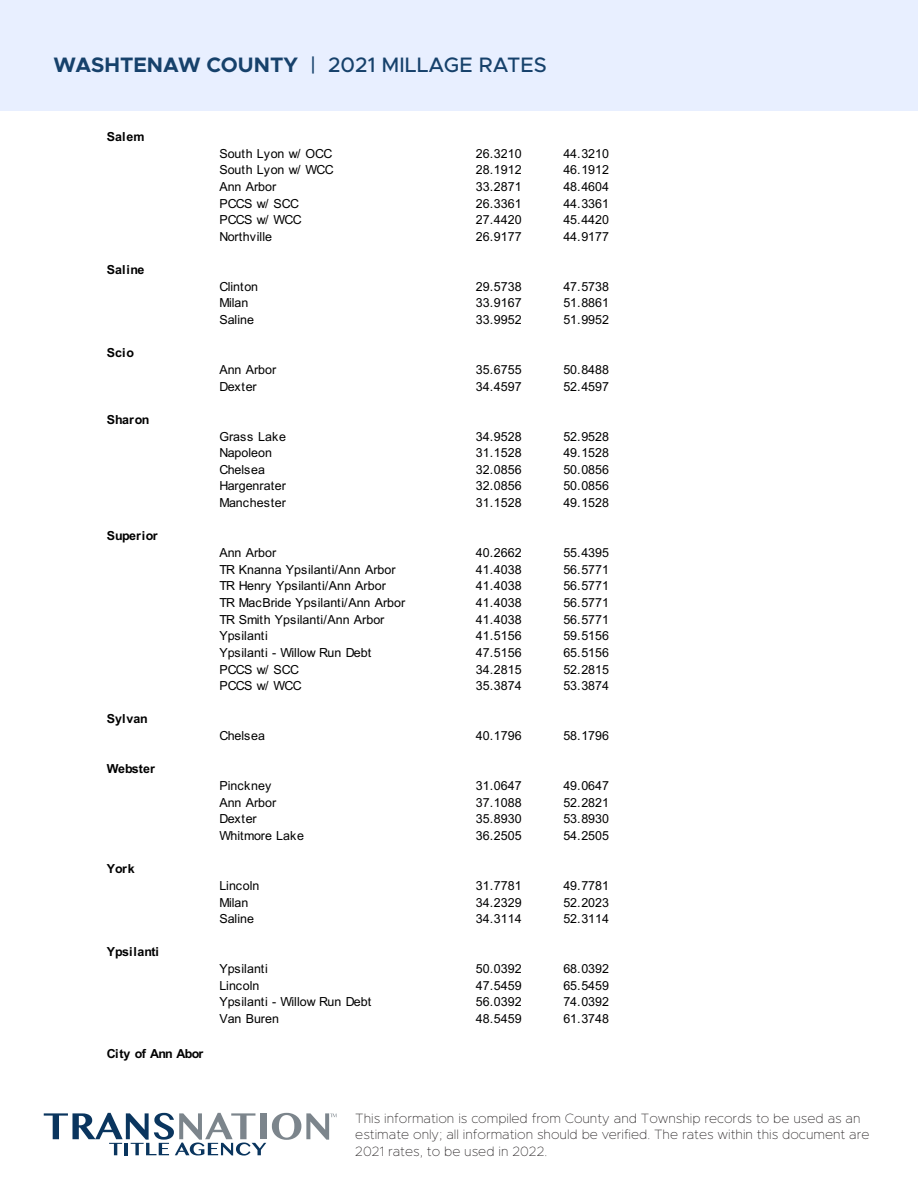
<style>
.page{position:relative;width:918px;height:1188px;background:#fff}
.page>*{position:absolute;margin:0;border:0;box-sizing:border-box;transform-origin:0 0}
.t1{font:500 21px "Metropolis";color:#16416b}
.t2{font:100 13.5px/16.2px "Metropolis";color:#231f20}
.t3{font:12.45px "Arial";color:#000}
.t4{font:700 12.45px "Arial";color:#000}
.t5{font:700 12.45px "Arial";letter-spacing:-.055em;color:#000}
.s1{font-weight:700}
</style>
<div class="page">
<div style="left:0;top:0;width:918px;height:110px;background:#e8efff"></div>
<div style="left:260px;top:1113px;width:7px;height:26px;background:#7c858c"></div>
<svg style="left:44px;top:1113px;width:222px;height:43px"></svg>
<svg style="left:272px;top:1113px;width:64px;height:27px"></svg>
<p class="t1" style="left:54px;top:51px;width:495px"><span class="s1">WASHTENAW COUNTY</span> | 2021 MILLAGE RATES</p>
<p class="t4" style="left:107px;top:128px;width:39px">Salem</p>
<p class="t4" style="left:107px;top:261px;width:39px">Saline</p>
<p class="t4" style="left:107px;top:344px;width:29px">Scio</p>
<p class="t4" style="left:107px;top:411px;width:44px">Sharon</p>
<p class="t4" style="left:107px;top:527px;width:52px">Superior</p>
<p class="t4" style="left:107px;top:710px;width:42px">Sylvan</p>
<p class="t4" style="left:107px;top:760px;width:49px">Webster</p>
<p class="t4" style="left:107px;top:860px;width:29px">York</p>
<p class="t4" style="left:107px;top:943px;width:54px">Ypsilanti</p>
<p class="t5" style="left:107px;top:1045px;width:98px">City of Ann Abor</p>
<p class="t3" style="left:219px;top:145px;width:115px">South Lyon w/ OCC</p>
<p class="t3" style="left:476px;top:145px;width:47px">26.3210</p>
<p class="t3" style="left:563px;top:145px;width:47px">44.3210</p>
<p class="t3" style="left:219px;top:161px;width:116px">South Lyon w/ WCC</p>
<p class="t3" style="left:476px;top:161px;width:47px">28.1912</p>
<p class="t3" style="left:563px;top:161px;width:47px">46.1912</p>
<p class="t3" style="left:219px;top:178px;width:58px">Ann Arbor</p>
<p class="t3" style="left:476px;top:178px;width:47px">33.2871</p>
<p class="t3" style="left:563px;top:178px;width:47px">48.4604</p>
<p class="t3" style="left:219px;top:195px;width:81px">PCCS w/ SCC</p>
<p class="t3" style="left:476px;top:195px;width:47px">26.3361</p>
<p class="t3" style="left:563px;top:195px;width:47px">44.3361</p>
<p class="t3" style="left:219px;top:211px;width:84px">PCCS w/ WCC</p>
<p class="t3" style="left:476px;top:211px;width:47px">27.4420</p>
<p class="t3" style="left:563px;top:211px;width:47px">45.4420</p>
<p class="t3" style="left:219px;top:228px;width:54px">Northville</p>
<p class="t3" style="left:476px;top:228px;width:47px">26.9177</p>
<p class="t3" style="left:563px;top:228px;width:47px">44.9177</p>
<p class="t3" style="left:219px;top:278px;width:40px">Clinton</p>
<p class="t3" style="left:476px;top:278px;width:47px">29.5738</p>
<p class="t3" style="left:563px;top:278px;width:47px">47.5738</p>
<p class="t3" style="left:219px;top:294px;width:31px">Milan</p>
<p class="t3" style="left:476px;top:294px;width:47px">33.9167</p>
<p class="t3" style="left:563px;top:294px;width:47px">51.8861</p>
<p class="t3" style="left:219px;top:311px;width:36px">Saline</p>
<p class="t3" style="left:476px;top:311px;width:47px">33.9952</p>
<p class="t3" style="left:563px;top:311px;width:47px">51.9952</p>
<p class="t3" style="left:219px;top:361px;width:58px">Ann Arbor</p>
<p class="t3" style="left:476px;top:361px;width:47px">35.6755</p>
<p class="t3" style="left:563px;top:361px;width:47px">50.8488</p>
<p class="t3" style="left:219px;top:378px;width:39px">Dexter</p>
<p class="t3" style="left:476px;top:378px;width:47px">34.4597</p>
<p class="t3" style="left:563px;top:378px;width:47px">52.4597</p>
<p class="t3" style="left:219px;top:428px;width:68px">Grass Lake</p>
<p class="t3" style="left:476px;top:428px;width:47px">34.9528</p>
<p class="t3" style="left:563px;top:428px;width:47px">52.9528</p>
<p class="t3" style="left:219px;top:444px;width:54px">Napoleon</p>
<p class="t3" style="left:476px;top:444px;width:47px">31.1528</p>
<p class="t3" style="left:563px;top:444px;width:47px">49.1528</p>
<p class="t3" style="left:219px;top:461px;width:47px">Chelsea</p>
<p class="t3" style="left:476px;top:461px;width:47px">32.0856</p>
<p class="t3" style="left:563px;top:461px;width:47px">50.0856</p>
<p class="t3" style="left:219px;top:478px;width:68px">Hargenrater</p>
<p class="t3" style="left:476px;top:478px;width:47px">32.0856</p>
<p class="t3" style="left:563px;top:478px;width:47px">50.0856</p>
<p class="t3" style="left:219px;top:494px;width:68px">Manchester</p>
<p class="t3" style="left:476px;top:494px;width:47px">31.1528</p>
<p class="t3" style="left:563px;top:494px;width:47px">49.1528</p>
<p class="t3" style="left:219px;top:544px;width:58px">Ann Arbor</p>
<p class="t3" style="left:476px;top:544px;width:47px">40.2662</p>
<p class="t3" style="left:563px;top:544px;width:47px">55.4395</p>
<p class="t3" style="left:219px;top:561px;width:178px">TR Knanna Ypsilanti/Ann Arbor</p>
<p class="t3" style="left:476px;top:561px;width:47px">41.4038</p>
<p class="t3" style="left:563px;top:561px;width:47px">56.5771</p>
<p class="t3" style="left:219px;top:577px;width:168px">TR Henry Ypsilanti/Ann Arbor</p>
<p class="t3" style="left:476px;top:577px;width:47px">41.4038</p>
<p class="t3" style="left:563px;top:577px;width:47px">56.5771</p>
<p class="t3" style="left:219px;top:594px;width:187px">TR MacBride Ypsilanti/Ann Arbor</p>
<p class="t3" style="left:476px;top:594px;width:47px">41.4038</p>
<p class="t3" style="left:563px;top:594px;width:47px">56.5771</p>
<p class="t3" style="left:219px;top:611px;width:167px">TR Smith Ypsilanti/Ann Arbor</p>
<p class="t3" style="left:476px;top:611px;width:47px">41.4038</p>
<p class="t3" style="left:563px;top:611px;width:47px">56.5771</p>
<p class="t3" style="left:219px;top:627px;width:50px">Ypsilanti</p>
<p class="t3" style="left:476px;top:627px;width:47px">41.5156</p>
<p class="t3" style="left:563px;top:627px;width:47px">59.5156</p>
<p class="t3" style="left:219px;top:644px;width:153px">Ypsilanti - Willow Run Debt</p>
<p class="t3" style="left:476px;top:644px;width:47px">47.5156</p>
<p class="t3" style="left:563px;top:644px;width:47px">65.5156</p>
<p class="t3" style="left:219px;top:661px;width:81px">PCCS w/ SCC</p>
<p class="t3" style="left:476px;top:661px;width:47px">34.2815</p>
<p class="t3" style="left:563px;top:661px;width:47px">52.2815</p>
<p class="t3" style="left:219px;top:677px;width:84px">PCCS w/ WCC</p>
<p class="t3" style="left:476px;top:677px;width:47px">35.3874</p>
<p class="t3" style="left:563px;top:677px;width:47px">53.3874</p>
<p class="t3" style="left:219px;top:727px;width:47px">Chelsea</p>
<p class="t3" style="left:476px;top:727px;width:47px">40.1796</p>
<p class="t3" style="left:563px;top:727px;width:47px">58.1796</p>
<p class="t3" style="left:219px;top:777px;width:54px">Pinckney</p>
<p class="t3" style="left:476px;top:777px;width:47px">31.0647</p>
<p class="t3" style="left:563px;top:777px;width:47px">49.0647</p>
<p class="t3" style="left:219px;top:794px;width:58px">Ann Arbor</p>
<p class="t3" style="left:476px;top:794px;width:47px">37.1088</p>
<p class="t3" style="left:563px;top:794px;width:47px">52.2821</p>
<p class="t3" style="left:219px;top:810px;width:39px">Dexter</p>
<p class="t3" style="left:476px;top:810px;width:47px">35.8930</p>
<p class="t3" style="left:563px;top:810px;width:47px">53.8930</p>
<p class="t3" style="left:219px;top:827px;width:86px">Whitmore Lake</p>
<p class="t3" style="left:476px;top:827px;width:47px">36.2505</p>
<p class="t3" style="left:563px;top:827px;width:47px">54.2505</p>
<p class="t3" style="left:219px;top:877px;width:42px">Lincoln</p>
<p class="t3" style="left:476px;top:877px;width:47px">31.7781</p>
<p class="t3" style="left:563px;top:877px;width:47px">49.7781</p>
<p class="t3" style="left:219px;top:894px;width:31px">Milan</p>
<p class="t3" style="left:476px;top:894px;width:47px">34.2329</p>
<p class="t3" style="left:563px;top:894px;width:47px">52.2023</p>
<p class="t3" style="left:219px;top:910px;width:36px">Saline</p>
<p class="t3" style="left:476px;top:910px;width:47px">34.3114</p>
<p class="t3" style="left:563px;top:910px;width:47px">52.3114</p>
<p class="t3" style="left:219px;top:960px;width:50px">Ypsilanti</p>
<p class="t3" style="left:476px;top:960px;width:47px">50.0392</p>
<p class="t3" style="left:563px;top:960px;width:47px">68.0392</p>
<p class="t3" style="left:219px;top:977px;width:42px">Lincoln</p>
<p class="t3" style="left:476px;top:977px;width:47px">47.5459</p>
<p class="t3" style="left:563px;top:977px;width:47px">65.5459</p>
<p class="t3" style="left:219px;top:993px;width:153px">Ypsilanti - Willow Run Debt</p>
<p class="t3" style="left:476px;top:993px;width:47px">56.0392</p>
<p class="t3" style="left:563px;top:993px;width:47px">74.0392</p>
<p class="t3" style="left:219px;top:1010px;width:61px">Van Buren</p>
<p class="t3" style="left:476px;top:1010px;width:47px">48.5459</p>
<p class="t3" style="left:563px;top:1010px;width:47px">61.3748</p>
<p class="t2" style="left:355px;top:1110px;width:516px">This information is compiled from County and Township records to be used as an estimate only; all information should be verified. The rates within this document are<br>2021 rates, to be used in 2022.</p>
</div>
